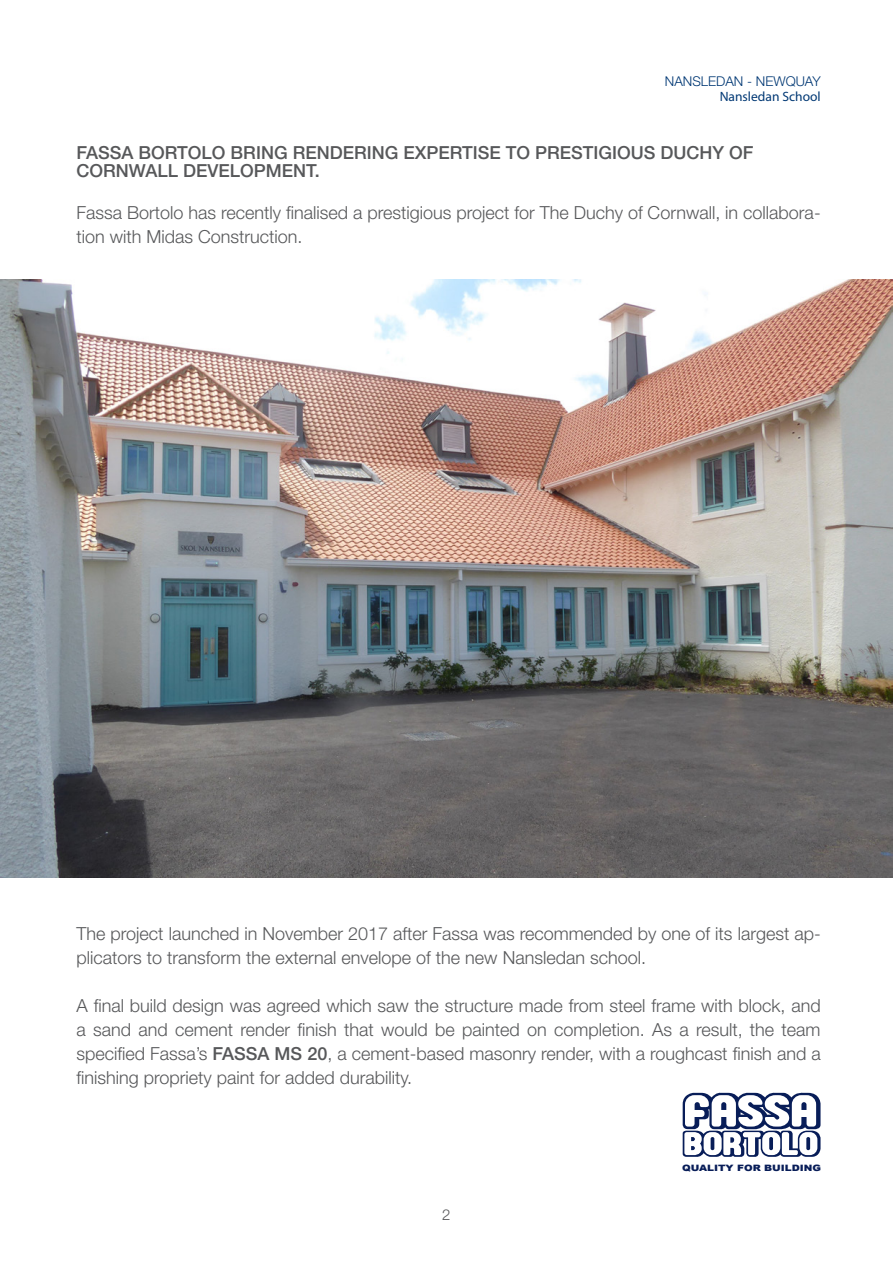
<style>
.page{position:relative;width:893px;height:1263px;background:#fff}
.page>*{position:absolute;margin:0;border:0;box-sizing:border-box;transform-origin:0 0}
.Testo_Normale{font:300 18px/24px "Helvetica Neue LT Std";color:#57585a}
.Testo_Normale-2{font:500 18px "Helvetica Neue LT Std";color:#57585a}
.t1{font:300 15px "Helvetica Neue LT Std";color:#57585a}
.t2{font:300 13.5px "Helvetica Neue LT Std";color:#013874}
.t3{font:13.5px "Myriad Pro";color:#013874}
.t4{font:900 8.85px "Arial";color:#081d58;scale:1.18 1}
.s1{font-weight:500}
</style>
<div class="page">
<svg style="left:682px;top:1092px;width:139px;height:65px"></svg>
<img style="left:0;top:280px;width:893px;height:597px">
<p class="t2" style="left:665px;top:73px;width:157px">NANSLEDAN - NEWQUAY</p>
<p class="t3" style="left:720px;top:88px;width:102px">Nansledan School</p>
<p class="Testo_Normale-2" style="left:77px;top:142px;width:678px">FASSA BORTOLO BRING RENDERING EXPERTISE TO PRESTIGIOUS DUCHY OF</p>
<p class="Testo_Normale-2" style="left:77px;top:160px;width:245px">CORNWALL DEVELOPMENT.</p>
<p class="Testo_Normale" style="left:77px;top:201px;width:746px">Fassa Bortolo has recently finalised a prestigious project for The Duchy of Cornwall, in collabora&shy;tion with Midas Construction.</p>
<p class="Testo_Normale" style="left:77px;top:921px;width:746px">The project launched in November 2017 after Fassa was recommended by one of its largest ap&shy;plicators to transform the external envelope of the new Nansledan school.</p>
<p class="Testo_Normale" style="left:77px;top:993px;width:746px;text-align:justify">A final build design was agreed which saw the structure made from steel frame with block, and a sand and cement render finish that would be painted on completion. As a result, the team specified Fassa’s <span class="s1">FASSA MS 20</span>, a cement-based masonry render, with a roughcast finish and a finishing propriety paint for added durability.</p>
<p class="t1" style="left:442px;top:1205px;width:10px">2</p>
<p class="t4" style="left:682px;top:1162px;width:119px">QUALITY FOR BUILDING</p>
</div>
